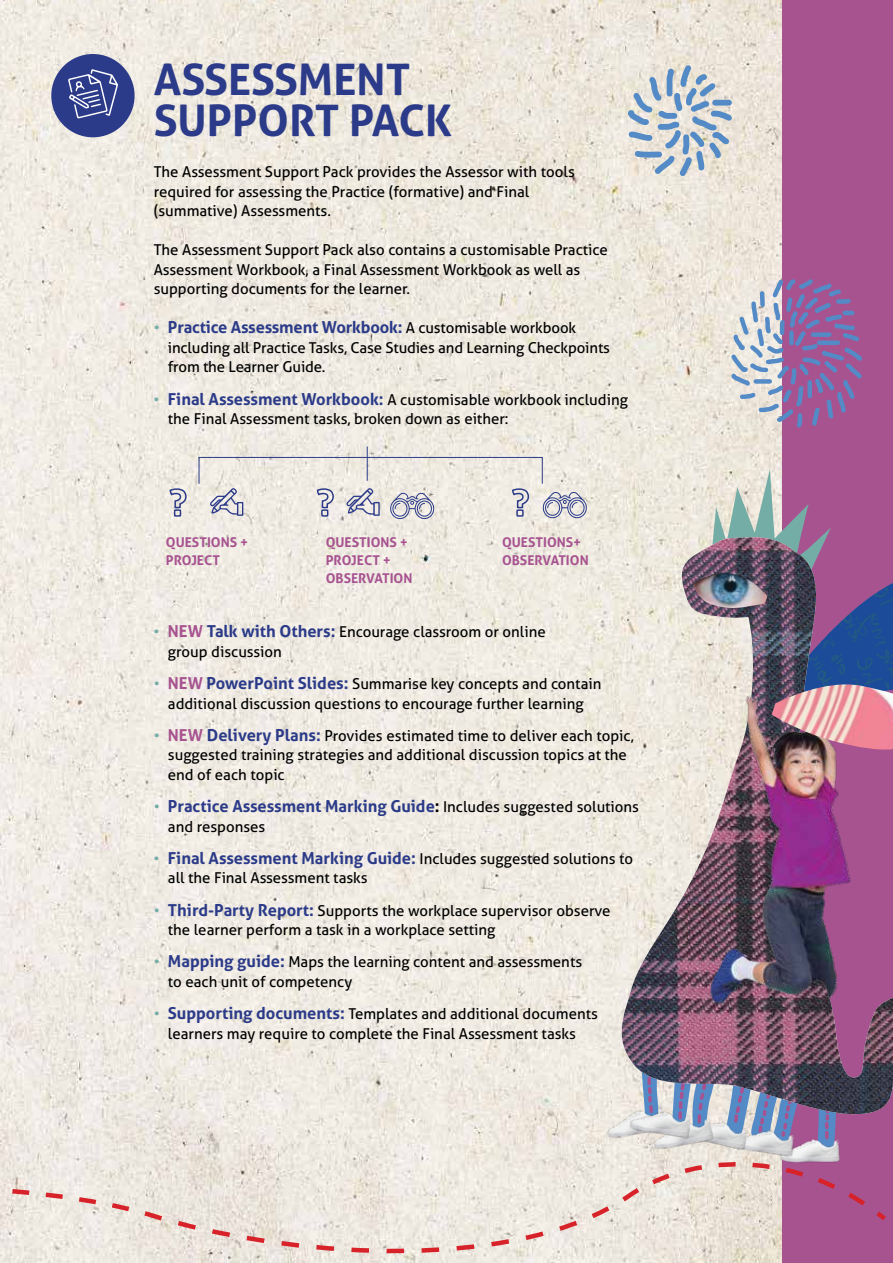
<style>
.page{position:relative;width:893px;height:1263px;background:#fff}
.page>*{position:absolute;margin:0;border:0;box-sizing:border-box;transform-origin:0 0}
.t1{font:700 43.5px/40.5px "Aller";color:#2c3b89}
.t2{font:700 16.5px "Aller";color:#2c3b89}
.t3{font:15px/19.5px "Aller";color:#000}
.t4{font:700 13.5px/18px "Aller";color:#a75390}
.s1{font-weight:400;font-size:15px;color:#74ada6}
.s2{font-weight:400;font-size:15px;color:#000}
.s3{color:#74ada6}
.s4{font-weight:700;font-size:16.5px;color:#2c3b89}
.s5{font-weight:700;font-size:16.5px;color:#a75390}
.s6{color:#000}
</style>
<div class="page">
<img style="left:0;top:0;width:782px;height:1056px">
<div style="left:782px;top:0;width:111px;height:1263px;background:#a75390"></div>
<div style="left:51px;top:54px;width:84px;height:83px;background:#2c3b89;border-radius:50%"></div>
<svg style="left:68px;top:69px;width:50px;height:50px"></svg>
<div style="left:199px;top:457px;width:344px;height:27px;border:1px solid #2c3b89"></div>
<hr style="left:367px;top:446px;width:1px;height:35px;background:#2c3b89">
<svg style="left:169px;top:488px;width:19px;height:29px"></svg>
<svg style="left:316px;top:488px;width:19px;height:29px"></svg>
<svg style="left:511px;top:488px;width:19px;height:29px"></svg>
<svg style="left:210px;top:488px;width:33px;height:28px"></svg>
<svg style="left:346px;top:488px;width:34px;height:28px"></svg>
<svg style="left:390px;top:492px;width:44px;height:27px"></svg>
<svg style="left:543px;top:491px;width:44px;height:27px"></svg>
<svg style="left:624px;top:60px;width:113px;height:121px;background:#cad1d5"></svg>
<svg style="left:711px;top:275px;width:151px;height:261px"></svg>
<svg style="left:612px;top:536px;width:215px;height:520px;background:#e9e6dc"></svg>
<img style="left:620px;top:537px;width:273px;height:558px">
<img style="left:692px;top:573px;width:75px;height:35px">
<img style="left:618px;top:633px;width:275px;height:439px">
<img style="left:772px;top:684px;width:121px;height:67px">
<svg style="left:0;top:1056px;width:891px;height:207px;background:#dacdce"></svg>
<svg style="left:892px;top:537px;width:1px;height:114px"></svg>
<h1 class="t1" style="left:154px;top:59px;width:300px">ASSESSMENT<br>SUPPORT PACK</h1>
<p class="t3" style="left:154px;top:162px;width:423px">The Assessment Support Pack provides the Assessor with tools required for assessing the Practice (formative) and Final (summative) Assessments.</p>
<p class="t3" style="left:154px;top:240px;width:456px">The Assessment Support Pack also contains a customisable Practice<br>Assessment Workbook, a Final Assessment Workbook as well as supporting documents for the learner.</p>
<p class="t2" style="left:154px;top:317px;width:424px"><span class="s1">•</span> Practice Assessment Workbook: <span class="s2">A customisable workbook</span></p>
<p class="t3" style="left:168px;top:338px;width:444px">including all Practice Tasks, Case Studies and Learning Checkpoints from the Learner Guide.</p>
<p class="t3" style="left:168px;top:390px;width:462px;text-indent:-14px"><span class="s3">•</span> <span class="s4">Final Assessment Workbook:</span> A customisable workbook including the Final Assessment tasks, broken down as either:</p>
<p class="t4" style="left:166px;top:533px;width:84px">QUESTIONS +<br>PROJECT</p>
<p class="t4" style="left:326px;top:533px;width:88px">QUESTIONS +<br>PROJECT +<br>OBSERVATION</p>
<p class="t4" style="left:502px;top:533px;width:88px">QUESTIONS+<br>OBSERVATION</p>
<p class="t3" style="left:168px;top:622px;width:379px;text-indent:-14px"><span class="s3">•</span> <span class="s5">NEW</span> <span class="s4">Talk with Others:</span> Encourage classroom or online group discussion</p>
<p class="t3" style="left:154px;top:674px;width:449px;text-align:center"><span class="s3">•</span> <span class="s5">NEW</span> <span class="s4">PowerPoint Slides:</span> Summarise key concepts and contain additional discussion questions to encourage further learning</p>
<p class="t3" style="left:168px;top:726px;width:467px;text-indent:-14px"><span class="s3">•</span> <span class="s5">NEW</span> <span class="s4">Delivery Plans:</span> Provides estimated time to deliver each topic, suggested training strategies and additional discussion topics at the end of each topic</p>
<p class="t2" style="left:154px;top:796px;width:487px"><span class="s1">•</span> Practice Assessment Marking Guide<span class="s6">:</span> <span class="s2">Includes suggested solutions</span></p>
<p class="t3" style="left:168px;top:816px;width:99px">and responses</p>
<p class="t2" style="left:154px;top:848px;width:481px"><span class="s1">•</span> Final Assessment Marking Guide: <span class="s2">Includes suggested solutions to</span></p>
<p class="t3" style="left:168px;top:868px;width:201px">all the Final Assessment tasks</p>
<p class="t3" style="left:168px;top:900px;width:444px;text-indent:-14px"><span class="s3">•</span> <span class="s4">Third-Party Report:</span> Supports the workplace supervisor observe the learner perform a task in a workplace setting</p>
<p class="t3" style="left:168px;top:952px;width:416px;text-indent:-14px"><span class="s3">•</span> <span class="s4">Mapping guide:</span> Maps the learning content and assessments to each unit of competency</p>
<p class="t3" style="left:154px;top:1004px;width:446px;text-align:center"><span class="s3">•</span> <span class="s4">Supporting documents:</span> Templates and additional documents learners may require to complete the Final Assessment tasks</p>
</div>
